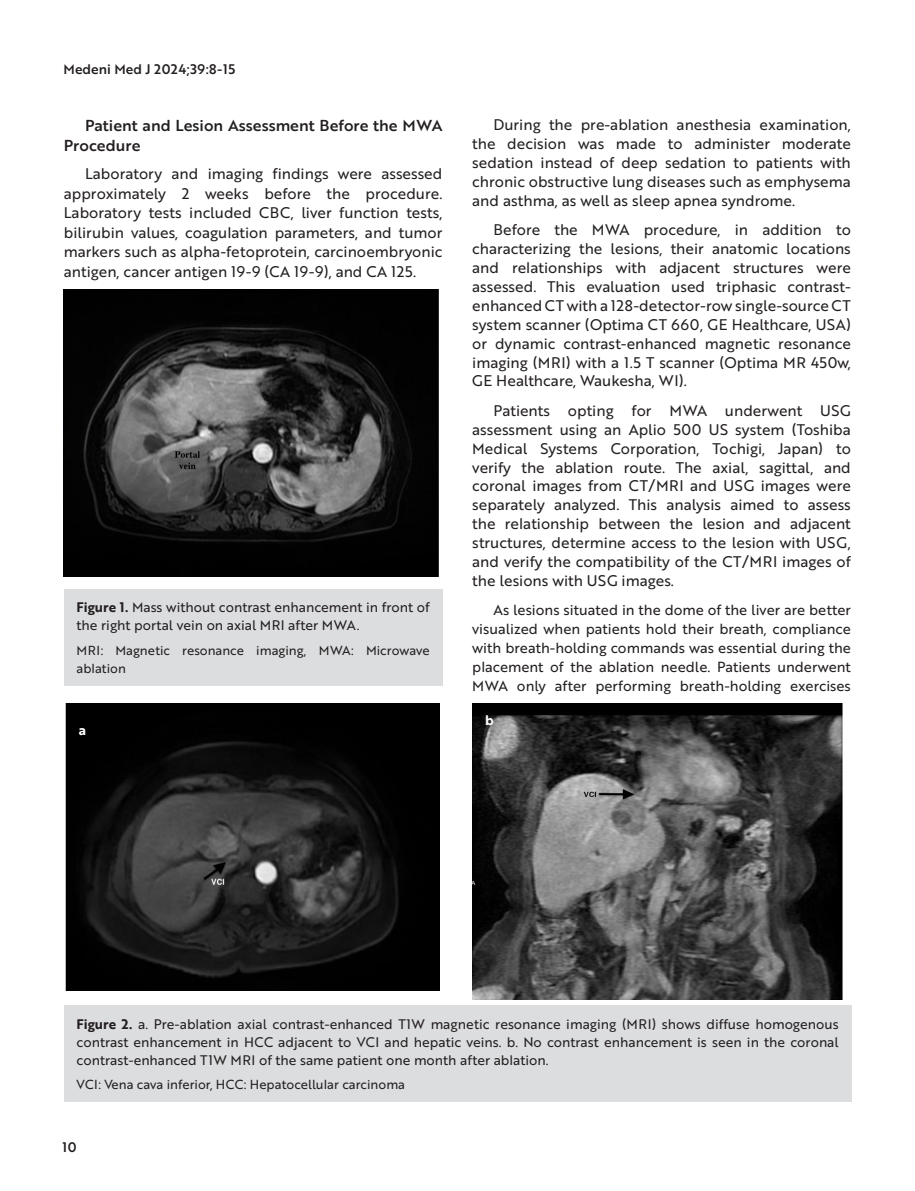
<style>
.page{position:relative;width:915px;height:1191px;background:#fff}
.page>*{position:absolute;margin:0;border:0;box-sizing:border-box;transform-origin:0 0}
.ARA_BALIK{font:500 15.45px/20.2px "Brother 1816";color:#231f20}
.YAZI{font:15px/18.9px "Brother 1816";color:#231f20;text-align:justify}
.YAZI-2{font:14.25px/18.9px "Brother 1816";color:#231f20;text-align:justify}
.RESİM-ALTI{font:13.5px/18px "Brother 1816";color:#231f20}
.t1{font:500 13.5px "Brother 1816";letter-spacing:.005em;color:#231f20}
.RESİM-ALTI-2{font:13.5px "Brother 1816 Bold";color:#fff}
.RESİM-ALTI-3{font:12.75px/18px "Brother 1816";color:#231f20}
.s1{font-family:"Brother 1816 Bold"}
</style>
<div class="page">
<img style="left:64px;top:290px;width:375px;height:286px">
<div style="left:64px;top:589px;width:378px;height:96px;background:#dcdddf"></div>
<img style="left:472px;top:704px;width:371px;height:295px">
<div style="left:64px;top:1005px;width:787px;height:96px;background:#dcdddf"></div>
<img style="left:65px;top:704px;width:374px;height:286px">
<p class="t1" style="left:64px;top:59px;width:173px">Medeni Med J 2024;39:8-15</p>
<p class="ARA_BALIK" style="left:64px;top:115px;width:380px;text-indent:21px">Patient and Lesion Assessment Before the MWA<br>Procedure</p>
<p class="YAZI" style="left:64px;top:163px;width:380px;line-height:19.5px;text-indent:21px">Laboratory and imaging findings were assessed approximately 2 weeks before the procedure.<br>Laboratory tests included CBC, liver function tests, bilirubin values, coagulation parameters, and tumor markers such as alpha-fetoprotein, carcinoembryonic antigen, cancer antigen 19-9 (CA 19-9), and CA 125.</p>
<p class="RESİM-ALTI" style="left:77px;top:598px;width:354px"><span class="s1">Figure 1.</span> Mass without contrast enhancement in front of the right portal vein on axial MRI after MWA.</p>
<p class="RESİM-ALTI-3" style="left:77px;top:640px;width:354px">MRI: Magnetic resonance imaging, MWA: Microwave ablation</p>
<p class="RESİM-ALTI-2" style="left:79px;top:720px;width:9px">a</p>
<p class="YAZI" style="left:472px;top:115px;width:380px;text-indent:21px">During the pre-ablation anesthesia examination, the decision was made to administer moderate sedation instead of deep sedation to patients with chronic obstructive lung diseases such as emphysema and asthma, as well as sleep apnea syndrome.</p>
<p class="YAZI" style="left:472px;top:220px;width:380px;text-indent:21px">Before the MWA procedure, in addition to characterizing the lesions, their anatomic locations and relationships with adjacent structures were assessed. This evaluation used triphasic contrast&shy;enhanced CT with a 128-detector-row single-source CT system scanner (Optima CT 660, GE Healthcare, USA) or dynamic contrast-enhanced magnetic resonance imaging (MRI) with a 1.5 T scanner (Optima MR 450w, GE Healthcare, Waukesha, WI).</p>
<p class="YAZI" style="left:472px;top:400px;width:380px;text-indent:21px">Patients opting for MWA underwent USG assessment using an Aplio 500 US system (Toshiba Medical Systems Corporation, Tochigi, Japan) to verify the ablation route. The axial, sagittal, and coronal images from CT/MRI and USG images were separately analyzed. This analysis aimed to assess the relationship between the lesion and adjacent structures, determine access to the lesion with USG, and verify the compatibility of the CT/MRI images of the lesions with USG images.</p>
<p class="YAZI-2" style="left:472px;top:600px;width:380px;text-indent:21px">As lesions situated in the dome of the liver are better visualized when patients hold their breath, compliance with breath-holding commands was essential during the placement of the ablation needle. Patients underwent MWA only after performing breath-holding exercises</p>
<p class="RESİM-ALTI-2" style="left:485px;top:709px;width:10px">b</p>
<p class="RESİM-ALTI" style="left:77px;top:1014px;width:763px;text-align:justify"><span class="s1">Figure 2.</span> a. Pre-ablation axial contrast-enhanced T1W magnetic resonance imaging (MRI) shows diffuse homogenous contrast enhancement in HCC adjacent to VCI and hepatic veins. b. No contrast enhancement is seen in the coronal contrast-enhanced T1W MRI of the same patient one month after ablation.</p>
<p class="RESİM-ALTI-3" style="left:77px;top:1074px;width:330px">VCI: Vena cava inferior, HCC: Hepatocellular carcinoma</p>
<p class="t1" style="left:62px;top:1137px;width:16px">10</p>
</div>
